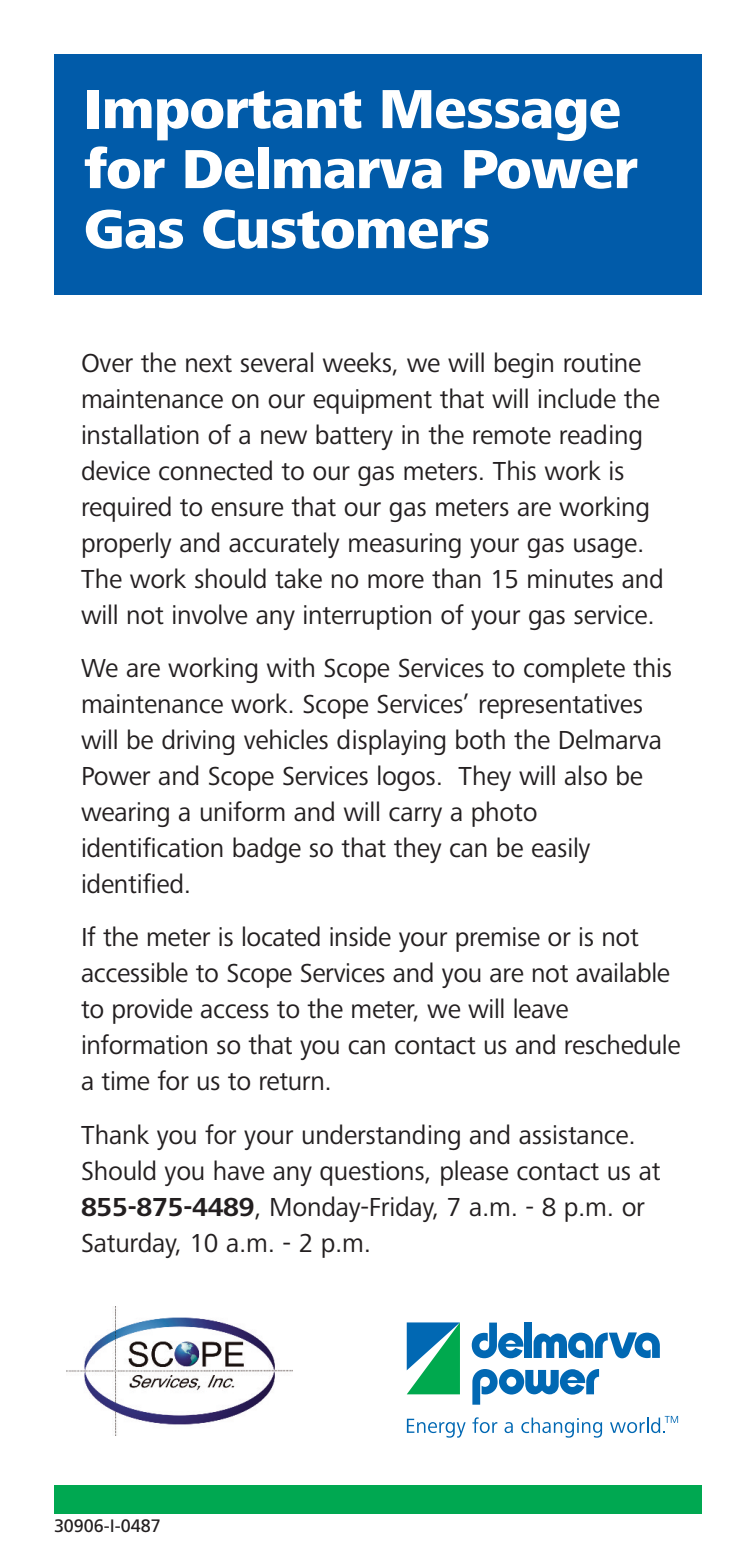
<style>
.page{position:relative;width:756px;height:1566px;background:#fff}
.page>*{position:absolute;margin:0;border:0;box-sizing:border-box;transform-origin:0 0}
.t1{font:800 57px/60px "Frutiger Next Pro";letter-spacing:-.01em;color:#fff}
.t2{font:27px/36px "Frutiger Next Pro";letter-spacing:-.01em;color:#231f20}
.t3{font:18px "Frutiger";color:#231f20}
.s1{font-weight:700}
</style>
<div class="page">
<div style="left:54px;top:1485px;width:648px;height:28px;background:#00a851"></div>
<div style="left:54px;top:54px;width:648px;height:240px;background:#015ba9"></div>
<img style="left:66px;top:1307px;width:226px;height:129px">
<div style="left:524px;top:1323px;width:8px;height:35px;background:#0168b3"></div>
<svg style="left:407px;top:1322px;width:53px;height:72px;background:#2ca28d"></svg>
<svg style="left:534px;top:1332px;width:126px;height:26px"></svg>
<svg style="left:472px;top:1323px;width:51px;height:35px"></svg>
<svg style="left:472px;top:1369px;width:127px;height:36px"></svg>
<svg style="left:407px;top:1419px;width:59px;height:19px"></svg>
<svg style="left:472px;top:1417px;width:25px;height:16px"></svg>
<svg style="left:505px;top:1422px;width:8px;height:11px"></svg>
<svg style="left:521px;top:1418px;width:81px;height:20px"></svg>
<svg style="left:610px;top:1416px;width:68px;height:17px"></svg>
<p class="t1" style="left:84px;top:85px;width:556px">Important Message for Delmarva Power<br>Gas Customers</p>
<p class="t2" style="left:81px;top:348px;width:584px">Over the next several weeks, we will begin routine maintenance on our equipment that will include the installation of a new battery in the remote reading device connected to our gas meters. This work is required to ensure that our gas meters are working properly and accurately measuring your gas usage.<br>The work should take no more than 15 minutes and will not involve any interruption of your gas service.</p>
<p class="t2" style="left:81px;top:653px;width:593px">We are working with Scope Services to complete this maintenance work. Scope Services’ representatives will be driving vehicles displaying both the Delmarva Power and Scope Services logos. They will also be wearing a uniform and will carry a photo identification badge so that they can be easily identified.</p>
<p class="t2" style="left:81px;top:922px;width:601px">If the meter is located inside your premise or is not accessible to Scope Services and you are not available to provide access to the meter, we will leave information so that you can contact us and reschedule a time for us to return.</p>
<p class="t2" style="left:81px;top:1120px;width:581px">Thank you for your understanding and assistance.<br>Should you have any questions, please contact us at <span class="s1">855-875-4489</span>, Monday-Friday, 7 a.m. - 8 p.m. or Saturday, 10 a.m. - 2 p.m.</p>
<p class="t3" style="left:54px;top:1519px;width:108px">30906-I-0487</p>
</div>
